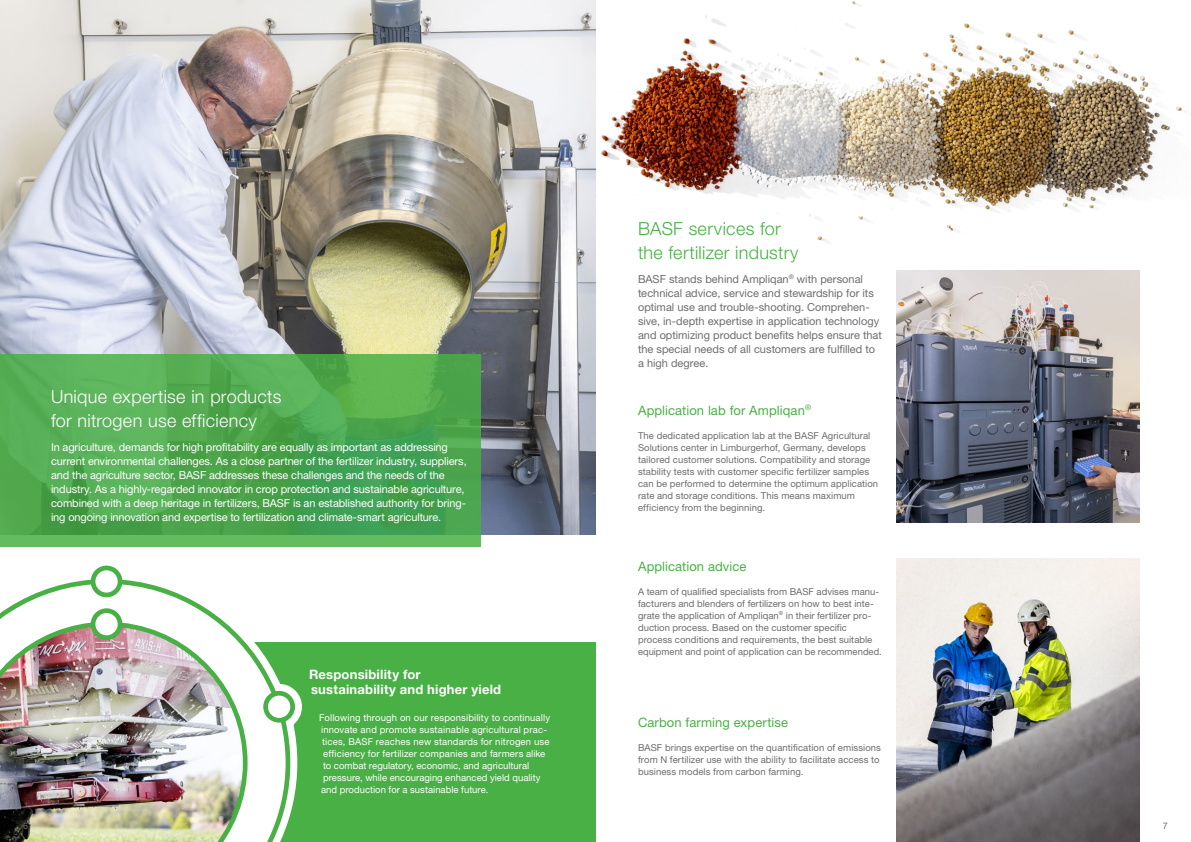
<style>
.page{position:relative;width:1191px;height:842px;background:#fff}
.page>*{position:absolute;margin:0;border:0;box-sizing:border-box;transform-origin:0 0}
.t1{font:300 18px/24px "Helvetica Neue LT Std";letter-spacing:.015em;color:#fff}
.t2{font:300 18px/24px "Helvetica Neue LT Std";letter-spacing:.015em;color:#49b045}
.t3{font:13px "Helvetica Neue LT Std";letter-spacing:.005em;color:#49b045}
.t4{font:700 13px/15.6px "Helvetica Neue LT Std";letter-spacing:.015em;color:#fff}
.t5{font:11px/14px "Helvetica Neue LT Std";letter-spacing:-.01em;color:#fff}
.t6{font:11px/14px "Helvetica Neue LT Std";color:#6c6d70}
.t7{font:9.5px/12px "Helvetica Neue LT Std";letter-spacing:.005em;color:#6c6d70}
.t8{font:9.5px/12px "Helvetica Neue LT Std";letter-spacing:.01em;color:#fff}
.t9{font:9px "Helvetica Neue LT Std";color:#6c6d70}
</style>
<div class="page">
<img style="left:595px;top:0;width:587px;height:252px">
<img style="left:896px;top:271px;width:244px;height:252px">
<img style="left:896px;top:559px;width:244px;height:283px">
<img style="left:0;top:0;width:595px;height:535px">
<div style="left:0;top:643px;width:595px;height:199px;background:#49b045"></div>
<svg style="left:0;top:355px;width:481px;height:192px;background:#50aa52"></svg>
<svg style="left:8px;top:566px;width:287px;height:276px"></svg>
<img style="left:0;top:608px;width:247px;height:234px">
<h1 class="t2" style="left:638px;top:216px;width:162px">BASF services for the fertilizer industry</h1>
<h1 class="t1" style="left:51px;top:384px;width:232px">Unique expertise in products for nitrogen use efficiency</h1>
<p class="t5" style="left:51px;top:439px;width:417px">In agriculture, demands for high profitability are equally as important as addressing current environmental challenges. As a close partner of the fertilizer industry, suppliers, and the agriculture sector, BASF addresses these challenges and the needs of the industry. As a highly-regarded innovator in crop protection and sustainable agriculture, combined with a deep heritage in fertilizers, BASF is an established authority for bring&shy;ing ongoing innovation and expertise to fertilization and climate-smart agriculture.</p>
<h2 class="t4" style="left:309px;top:666px;width:194px">Responsibility for sustainability and higher yield</h2>
<p class="t8" style="left:319px;top:712px;width:232px">Following through on our responsibility to continually innovate and promote sustainable agricultural prac&shy;tices, BASF reaches new standards for nitrogen use efficiency for fertilizer companies and farmers alike to combat regulatory, economic, and agricultural pressure, while encouraging enhanced yield quality and production for a sustainable future.</p>
<p class="t6" style="left:638px;top:271px;width:245px">BASF stands behind Ampliqan<sup>®</sup> with personal technical advice, service and stewardship for its optimal use and trouble-shooting. Comprehen&shy;sive, in-depth expertise in application technology and optimizing product benefits helps ensure that the special needs of all customers are fulfilled to a high degree.</p>
<h2 class="t3" style="left:638px;top:402px;width:174px">Application lab for Ampliqan<sup>®</sup></h2>
<p class="t7" style="left:638px;top:429px;width:242px">The dedicated application lab at the BASF Agricultural Solutions center in Limburgerhof, Germany, develops tailored customer solutions. Compatibility and storage stability tests with customer specific fertilizer samples can be performed to determine the optimum application rate and storage conditions. This means maximum efficiency from the beginning.</p>
<h2 class="t3" style="left:638px;top:558px;width:110px">Application advice</h2>
<p class="t7" style="left:638px;top:585px;width:245px">A team of qualified specialists from BASF advises manu&shy;facturers and blenders of fertilizers on how to best inte&shy;grate the application of Ampliqan<sup>®</sup> in their fertilizer pro&shy;duction process. Based on the customer specific process conditions and requirements, the best suitable equipment and point of application can be recommended.</p>
<h2 class="t3" style="left:638px;top:714px;width:151px">Carbon farming expertise</h2>
<p class="t7" style="left:638px;top:741px;width:244px">BASF brings expertise on the quantification of emissions from N fertilizer use with the ability to facilitate access to business models from carbon farming.</p>
<p class="t9" style="left:23px;top:820px;width:7px">6</p>
<p class="t9" style="left:1163px;top:820px;width:7px">7</p>
</div>
